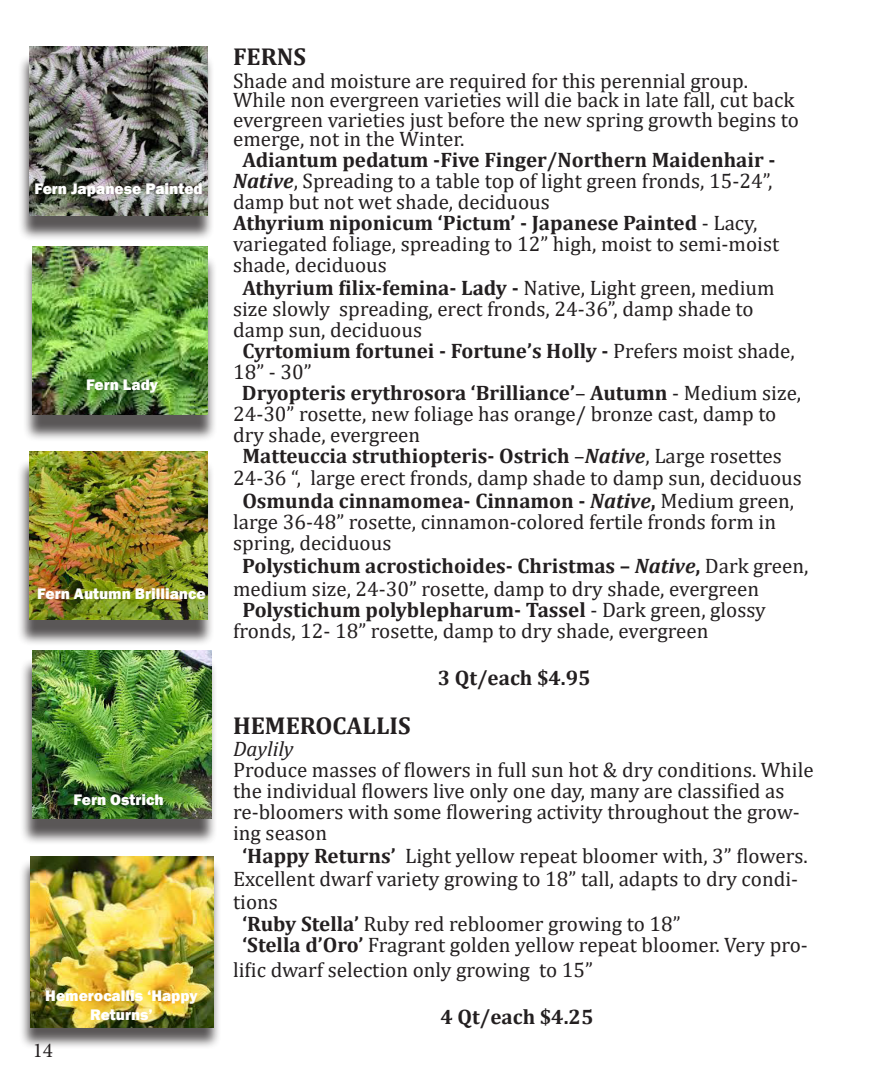
<style>
.page{position:relative;width:882px;height:1071px;background:#fff}
.page>*{position:absolute;margin:0;border:0;box-sizing:border-box;transform-origin:0 0}
.t1{font:700 24.5px "Cambria";color:#231f20}
.t2{font:21px/21px "Cambria";color:#231f20}
.t3{font:700 21px/21px "Cambria";color:#231f20}
.t4{font:italic 21px "Cambria";color:#231f20}
.t5{font:21px "Minion Pro";color:#231f20}
.t6{font:800 15.75px "Franklin Gothic";color:#fff}
.t7{font:700 15.75px "Candara";color:#fff}
.s1{font-weight:700}
.s2{font-weight:700;font-style:italic}
.s3{font-weight:400}
</style>
<div class="page">
<div style="left:17px;top:54px;width:198px;height:187px;background:#231f20;opacity:.75"></div>
<img style="left:29px;top:46px;width:179px;height:169px">
<div style="left:23px;top:254px;width:194px;height:188px;background:#231f20;opacity:.75"></div>
<img style="left:32px;top:247px;width:176px;height:168px">
<div style="left:17px;top:459px;width:198px;height:187px;background:#231f20;opacity:.75"></div>
<img style="left:29px;top:451px;width:179px;height:169px">
<div style="left:20px;top:658px;width:198px;height:187px;background:#231f20;opacity:.75"></div>
<img style="left:33px;top:650px;width:178px;height:169px">
<div style="left:19px;top:859px;width:202px;height:191px;background:#231f20;opacity:.75"></div>
<img style="left:31px;top:856px;width:183px;height:172px">
<p class="t6" style="left:34px;top:178px;width:170px">Fern Japanese Painted</p>
<p class="t6" style="left:86px;top:374px;width:73px">Fern Lady</p>
<p class="t6" style="left:37px;top:584px;width:170px">Fern Autumn Brilliance</p>
<p class="t6" style="left:74px;top:789px;width:92px">Fern Ostrich</p>
<p class="t6" style="left:45px;top:985px;width:154px">Hemerocallis ‘Happy</p>
<p class="t6" style="left:90px;top:1004px;width:64px">Returns’</p>
<p class="t7" style="left:56px;top:999px;width:143px">Heuchera ‘Citronelle’</p>
<p class="t5" style="left:33px;top:1036px;width:22px">14</p>
<p class="t1" style="left:233px;top:40px;width:75px">FERNS</p>
<p class="t2" style="left:233px;top:71px;width:567px;line-height:19.2px">Shade and moisture are required for this perennial group.<br>While non evergreen varieties will die back in late fall, cut back evergreen varieties just before the new spring growth begins to emerge, not in the Winter.</p>
<p class="t2" style="left:233px;top:149px;width:544px;text-indent:9px"><span class="s1">Adiantum pedatum -Five Finger/Northern Maidenhair -<br></span><span class="s2">Native</span>, Spreading to a table top of light green fronds, 15-24”, damp but not wet shade, deciduous</p>
<p class="t2" style="left:233px;top:212px;width:548px"><span class="s1">Athyrium niponicum ‘Pictum’ - Japanese Painted</span> - Lacy, variegated foliage, spreading to 12” high, moist to semi-moist shade, deciduous</p>
<p class="t2" style="left:233px;top:277px;width:543px;text-indent:9px"><span class="s1">Athyrium filix-femina- Lady -</span> Native, Light green, medium size slowly spreading, erect fronds, 24-36”, damp shade to damp sun, deciduous</p>
<p class="t3" style="left:233px;top:339px;width:563px;text-indent:9px">Cyrtomium fortunei - Fortune’s Holly - <span class="s3">Prefers moist shade,<br>18” - 30”</span></p>
<p class="t2" style="left:233px;top:382px;width:570px;text-indent:9px"><span class="s1">Dryopteris erythrosora ‘Brilliance’</span>– <span class="s1">Autumn</span> - Medium size,<br>24-30” rosette, new foliage has orange/ bronze cast, damp to dry shade, evergreen</p>
<p class="t2" style="left:233px;top:444px;width:570px;line-height:22.8px;text-align:center"><span class="s1">Matteuccia struthiopteris- Ostrich</span> –<span class="s2">Native</span>, Large rosettes<br>24-36 “, large erect fronds, damp shade to damp sun, deciduous</p>
<p class="t2" style="left:233px;top:490px;width:563px;text-indent:9px"><span class="s1">Osmunda cinnamomea- Cinnamon -</span> <span class="s2">Native</span><span class="s1">,</span> Medium green, large 36-48” rosette, cinnamon-colored fertile fronds form in spring, deciduous</p>
<p class="t2" style="left:233px;top:554px;width:577px;line-height:22.8px;text-indent:9px"><span class="s1">Polystichum acrostichoides- Christmas –</span> <span class="s2">Native</span><span class="s1">,</span> Dark green, medium size, 24-30” rosette, damp to dry shade, evergreen</p>
<p class="t2" style="left:233px;top:599px;width:534px;text-indent:9px"><span class="s1">Polystichum polyblepharum- Tassel</span> - Dark green, glossy fronds, 12- 18” rosette, damp to dry shade, evergreen</p>
<p class="t3" style="left:438px;top:666px;width:154px">3 Qt/each $4.95</p>
<p class="t1" style="left:233px;top:708px;width:179px">HEMEROCALLIS</p>
<p class="t4" style="left:233px;top:734px;width:62px">Daylily</p>
<p class="t2" style="left:233px;top:760px;width:582px">Produce masses of flowers in full sun hot &amp; dry conditions. While the individual flowers live only one day, many are classified as re-bloomers with some flowering activity throughout the grow&shy;ing season</p>
<p class="t2" style="left:233px;top:844px;width:576px;line-height:22.8px;text-indent:9px"><span class="s1">‘Happy Returns’</span> Light yellow repeat bloomer with, 3” flowers.<br>Excellent dwarf variety growing to 18” tall, adapts to dry condi&shy;tions</p>
<p class="t2" style="left:242px;top:914px;width:440px"><span class="s1">‘Ruby Stella’</span> Ruby red rebloomer growing to 18”</p>
<p class="t2" style="left:233px;top:933px;width:576px;line-height:24.5px;text-indent:9px"><span class="s1">‘Stella d’Oro’</span> Fragrant golden yellow repeat bloomer. Very pro&shy;lific dwarf selection only growing to 15”</p>
<p class="t3" style="left:441px;top:1006px;width:154px">4 Qt/each $4.25</p>
</div>
